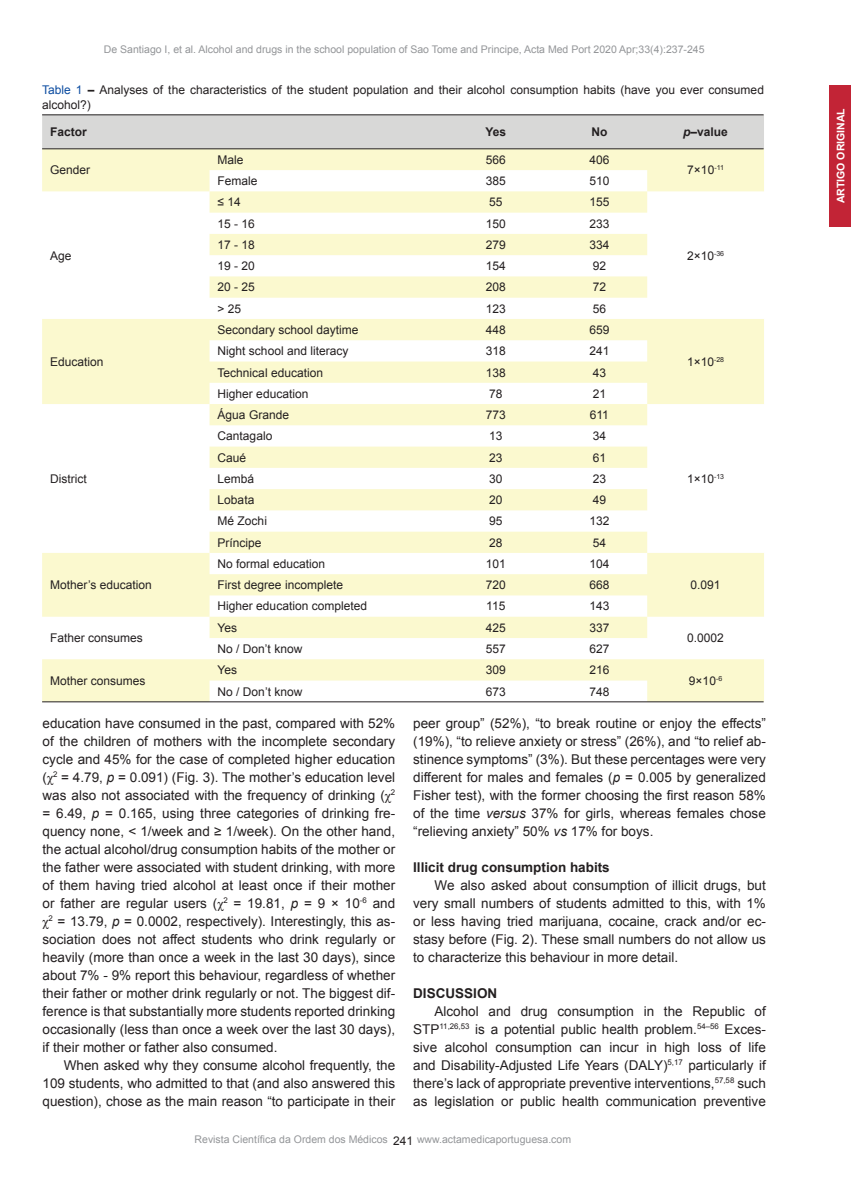
<style>
.page{position:relative;width:851px;height:1191px;background:#fff}
.page>*{position:absolute;margin:0;border:0;box-sizing:border-box;transform-origin:0 0}
.t1{font:13.5px/18px "Arial";color:#231f20;text-align:justify}
.t2{font:700 13.5px "Arial";color:#231f20}
.t3{font:12px/15px "Arial";color:#231f20}
.t4{font:700 12px "Arial";color:#231f20}
.t5{font:10.5px "Arial";color:#939598}
.t6{font:700 10.5px "Arial";color:#fff}
.s1{color:#0d4da1}
.s2{font-weight:700}
.s3{font-style:italic}
.s4{font-family:"Times New Roman"}
</style>
<div class="page">
<div style="left:829px;top:85px;width:22px;height:142px;background:#c22436"></div>
<div style="left:42px;top:115px;width:722px;height:34px;background:#d8d8d7"></div>
<svg style="left:42px;top:149px;width:722px;height:553px"></svg>
<hr style="left:42px;top:114px;width:721px;height:1px;background:#231f20">
<hr style="left:42px;top:148px;width:721px;height:1px;background:#231f20">
<hr style="left:42px;top:701px;width:721px;height:1px;background:#231f20">
<p class="t5" style="left:104px;top:42px;width:602px">De Santiago I, et al. Alcohol and drugs in the school population of Sao Tome and Principe, Acta Med Port 2020 Apr;33(4):237-245</p>
<p class="t3" style="left:42px;top:82px;width:723px"><span class="s1">Table 1</span> <span class="s2">–</span> Analyses of the characteristics of the student population and their alcohol consumption habits (have you ever consumed alcohol?)</p>
<p class="t4" style="left:50px;top:123px;width:38px">Factor</p>
<p class="t4" style="left:485px;top:123px;width:22px">Yes</p>
<p class="t4" style="left:591px;top:123px;width:17px">No</p>
<p class="t4" style="left:683px;top:123px;width:46px"><span class="s3">p</span>–value</p>
<p class="t3" style="left:50px;top:163px;width:42px">Gender</p>
<p class="t3" style="left:218px;top:152px;width:28px">Male</p>
<p class="t3" style="left:486px;top:152px;width:22px">566</p>
<p class="t3" style="left:589px;top:152px;width:22px">406</p>
<p class="t3" style="left:687px;top:163px;width:38px">7×10<sup>-11</sup></p>
<p class="t3" style="left:218px;top:173px;width:42px">Female</p>
<p class="t3" style="left:486px;top:173px;width:22px">385</p>
<p class="t3" style="left:589px;top:173px;width:22px">510</p>
<p class="t3" style="left:218px;top:195px;width:25px">≤ 14</p>
<p class="t3" style="left:489px;top:195px;width:15px">55</p>
<p class="t3" style="left:589px;top:195px;width:22px">155</p>
<p class="t3" style="left:50px;top:248px;width:23px">Age</p>
<p class="t3" style="left:218px;top:216px;width:39px">15 - 16</p>
<p class="t3" style="left:486px;top:216px;width:22px">150</p>
<p class="t3" style="left:589px;top:216px;width:22px">233</p>
<p class="t3" style="left:218px;top:237px;width:39px">17 - 18</p>
<p class="t3" style="left:486px;top:237px;width:22px">279</p>
<p class="t3" style="left:589px;top:237px;width:22px">334</p>
<p class="t3" style="left:218px;top:258px;width:39px">19 - 20</p>
<p class="t3" style="left:486px;top:258px;width:22px">154</p>
<p class="t3" style="left:593px;top:258px;width:15px">92</p>
<p class="t3" style="left:218px;top:280px;width:39px">20 - 25</p>
<p class="t3" style="left:486px;top:280px;width:22px">208</p>
<p class="t3" style="left:593px;top:280px;width:15px">72</p>
<p class="t3" style="left:218px;top:301px;width:25px">&gt; 25</p>
<p class="t3" style="left:486px;top:301px;width:22px">123</p>
<p class="t3" style="left:593px;top:301px;width:15px">56</p>
<p class="t3" style="left:687px;top:248px;width:39px">2×10<sup>-36</sup></p>
<p class="t3" style="left:218px;top:322px;width:142px">Secondary school daytime</p>
<p class="t3" style="left:486px;top:322px;width:22px">448</p>
<p class="t3" style="left:589px;top:322px;width:22px">659</p>
<p class="t3" style="left:50px;top:354px;width:55px">Education</p>
<p class="t3" style="left:218px;top:343px;width:132px">Night school and literacy</p>
<p class="t3" style="left:486px;top:343px;width:22px">318</p>
<p class="t3" style="left:589px;top:343px;width:22px">241</p>
<p class="t3" style="left:218px;top:365px;width:107px">Technical education</p>
<p class="t3" style="left:486px;top:365px;width:22px">138</p>
<p class="t3" style="left:593px;top:365px;width:15px">43</p>
<p class="t3" style="left:218px;top:386px;width:92px">Higher education</p>
<p class="t3" style="left:489px;top:386px;width:15px">78</p>
<p class="t3" style="left:593px;top:386px;width:15px">21</p>
<p class="t3" style="left:687px;top:354px;width:39px">1×10<sup>-28</sup></p>
<p class="t3" style="left:218px;top:407px;width:73px">Água Grande</p>
<p class="t3" style="left:486px;top:407px;width:22px">773</p>
<p class="t3" style="left:590px;top:407px;width:21px">611</p>
<p class="t3" style="left:50px;top:471px;width:38px">District</p>
<p class="t3" style="left:218px;top:428px;width:56px">Cantagalo</p>
<p class="t3" style="left:489px;top:428px;width:15px">13</p>
<p class="t3" style="left:593px;top:428px;width:15px">34</p>
<p class="t3" style="left:218px;top:450px;width:30px">Caué</p>
<p class="t3" style="left:489px;top:450px;width:15px">23</p>
<p class="t3" style="left:593px;top:450px;width:15px">61</p>
<p class="t3" style="left:218px;top:471px;width:38px">Lembá</p>
<p class="t3" style="left:489px;top:471px;width:15px">30</p>
<p class="t3" style="left:593px;top:471px;width:15px">23</p>
<p class="t3" style="left:218px;top:492px;width:38px">Lobata</p>
<p class="t3" style="left:489px;top:492px;width:15px">20</p>
<p class="t3" style="left:593px;top:492px;width:15px">49</p>
<p class="t3" style="left:218px;top:513px;width:51px">Mé Zochi</p>
<p class="t3" style="left:489px;top:513px;width:15px">95</p>
<p class="t3" style="left:589px;top:513px;width:22px">132</p>
<p class="t3" style="left:218px;top:535px;width:46px">Príncipe</p>
<p class="t3" style="left:489px;top:535px;width:15px">28</p>
<p class="t3" style="left:593px;top:535px;width:15px">54</p>
<p class="t3" style="left:687px;top:471px;width:39px">1×10<sup>-13</sup></p>
<p class="t3" style="left:50px;top:577px;width:103px">Mother’s education</p>
<p class="t3" style="left:218px;top:556px;width:109px">No formal education</p>
<p class="t3" style="left:486px;top:556px;width:22px">101</p>
<p class="t3" style="left:589px;top:556px;width:22px">104</p>
<p class="t3" style="left:218px;top:577px;width:127px">First degree incomplete</p>
<p class="t3" style="left:486px;top:577px;width:22px">720</p>
<p class="t3" style="left:589px;top:577px;width:22px">668</p>
<p class="t3" style="left:690px;top:577px;width:32px">0.091</p>
<p class="t3" style="left:218px;top:598px;width:151px">Higher education completed</p>
<p class="t3" style="left:486px;top:598px;width:21px">115</p>
<p class="t3" style="left:589px;top:598px;width:22px">143</p>
<p class="t3" style="left:50px;top:630px;width:94px">Father consumes</p>
<p class="t3" style="left:218px;top:620px;width:21px">Yes</p>
<p class="t3" style="left:486px;top:620px;width:22px">425</p>
<p class="t3" style="left:589px;top:620px;width:22px">337</p>
<p class="t3" style="left:218px;top:641px;width:86px">No / Don’t know</p>
<p class="t3" style="left:486px;top:641px;width:22px">557</p>
<p class="t3" style="left:589px;top:641px;width:22px">627</p>
<p class="t3" style="left:687px;top:630px;width:38px">0.0002</p>
<p class="t3" style="left:50px;top:673px;width:97px">Mother consumes</p>
<p class="t3" style="left:218px;top:662px;width:21px">Yes</p>
<p class="t3" style="left:486px;top:662px;width:22px">309</p>
<p class="t3" style="left:589px;top:662px;width:22px">216</p>
<p class="t3" style="left:218px;top:683px;width:86px">No / Don’t know</p>
<p class="t3" style="left:486px;top:683px;width:22px">673</p>
<p class="t3" style="left:589px;top:683px;width:22px">748</p>
<p class="t3" style="left:689px;top:673px;width:35px">9×10<sup>-6</sup></p>
<p class="t1" style="left:43px;top:714px;width:354px">education have consumed in the past, compared with 52% of the children of mothers with the incomplete secondary cycle and 45% for the case of completed higher education (<span class="s4">χ</span><sup>2</sup> = 4.79, <span class="s3">p</span> = 0.091) (Fig. 3). The mother’s education level was also not associated with the frequency of drinking (<span class="s4">χ</span><sup>2 </sup>= 6.49, <span class="s3">p</span> = 0.165, using three categories of drinking fre&shy;quency none, &lt; 1/week and ≥ 1/week). On the other hand, the actual alcohol/drug consumption habits of the mother or the father were associated with student drinking, with more of them having tried alcohol at least once if their mother or father are regular users (<span class="s4">χ</span><sup>2</sup> = 19.81, <span class="s3">p</span> = 9 × 10<sup>-6</sup> and <span class="s4">χ</span><sup>2</sup> = 13.79, <span class="s3">p</span> = 0.0002, respectively). Interestingly, this as&shy;sociation does not affect students who drink regularly or heavily (more than once a week in the last 30 days), since about 7% - 9% report this behaviour, regardless of whether their father or mother drink regularly or not. The biggest dif&shy;ference is that substantially more students reported drinking occasionally (less than once a week over the last 30 days), if their mother or father also consumed.</p>
<p class="t1" style="left:43px;top:1056px;width:354px;text-indent:21px">When asked why they consume alcohol frequently, the 109 students, who admitted to that (and also answered this question), chose as the main reason “to participate in their</p>
<p class="t1" style="left:413px;top:714px;width:354px">peer group” (52%), “to break routine or enjoy the effects” (19%), “to relieve anxiety or stress” (26%), and “to relief ab&shy;stinence symptoms” (3%). But these percentages were very different for males and females (<span class="s3">p</span> = 0.005 by generalized Fisher test), with the former choosing the first reason 58% of the time <span class="s3">versus</span> 37% for girls, whereas females chose “relieving anxiety” 50% <span class="s3">vs</span> 17% for boys.</p>
<p class="t2" style="left:413px;top:857px;width:198px">Illicit drug consumption habits</p>
<p class="t1" style="left:413px;top:876px;width:354px;text-indent:21px">We also asked about consumption of illicit drugs, but very small numbers of students admitted to this, with 1% or less having tried marijuana, cocaine, crack and/or ec&shy;stasy before (Fig. 2). These small numbers do not allow us to characterize this behaviour in more detail.</p>
<p class="t2" style="left:413px;top:983px;width:86px">DISCUSSION</p>
<p class="t1" style="left:413px;top:1002px;width:354px;text-indent:21px">Alcohol and drug consumption in the Republic of STP<sup>11,26,53</sup> is a potential public health problem.<sup>54–56</sup> Exces&shy;sive alcohol consumption can incur in high loss of life and Disability-Adjusted Life Years (DALY)<sup>5,17</sup> particularly if there’s lack of appropriate preventive interventions,<sup>57,58</sup> such as legislation or public health communication preventive</p>
<p class="t5" style="left:195px;top:1132px;width:195px">Revista Científica da Ordem dos Médicos</p>
<p class="t5" style="left:417px;top:1132px;width:156px">www.actamedicaportuguesa.com</p>
<p class="t3" style="left:393px;top:1133px;width:22px">241</p>
<p class="t6" style="left:833px;top:203px;width:97px;rotate:-90deg">ARTIGO ORIGINAL</p>
</div>
